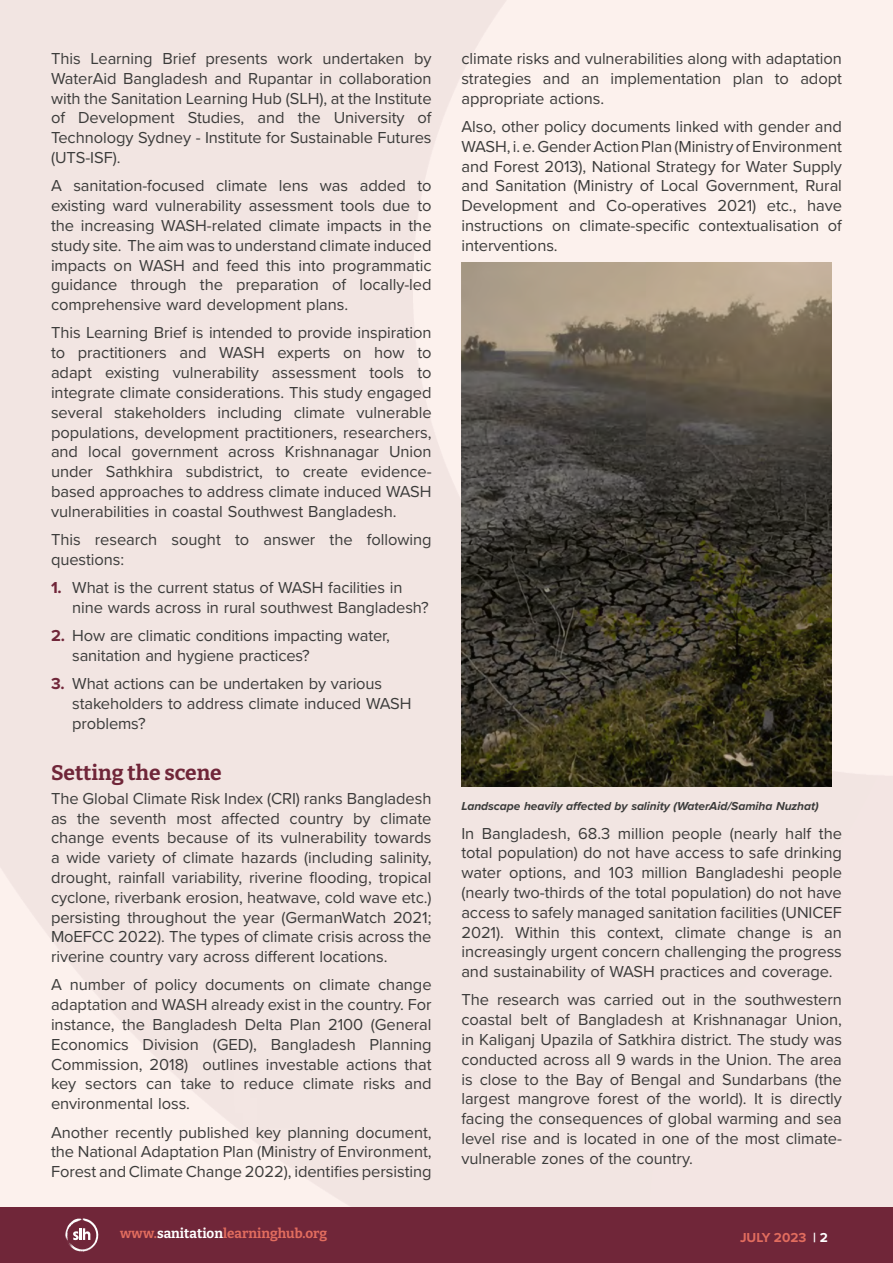
<style>
.page{position:relative;width:893px;height:1263px;background:#fff}
.page>*{position:absolute;margin:0;border:0;box-sizing:border-box;transform-origin:0 0}
.Body_Header_PLUS{font:700 21px "Bitter";color:#702639}
.Intro{font:16.5px/19.8px "Proxima Nova";letter-spacing:-.005em;color:#3c3c3b;text-align:justify}
.t1{font:700 13.5px "Bitter";color:#e16c5e}
.t2{font:700 13.5px "Proxima Nova";color:#e16c5e}
.Photo_caption{font:italic 700 12px "Proxima Nova";letter-spacing:-.005em;color:#3c3c3b}
.s1{font-weight:700;color:#702639}
.s2{color:#fff}
</style>
<div class="page">
<div style="left:0;top:0;width:893px;height:1212px;background:#f2e5e2"></div>
<img style="left:461px;top:263px;width:370px;height:524px">
<div style="left:0;top:1208px;width:893px;height:55px;background:#702639"></div>
<svg style="left:65px;top:1218px;width:33px;height:33px"></svg>
<p class="Intro" style="left:51px;top:48px;width:382px">This Learning Brief presents work undertaken by WaterAid Bangladesh and Rupantar in collaboration with the Sanitation Learning Hub (SLH), at the Institute of Development Studies, and the University of Technology Sydney - Institute for Sustainable Futures (UTS-ISF).</p>
<p class="Intro" style="left:51px;top:175px;width:382px">A sanitation-focused climate lens was added to existing ward vulnerability assessment tools due to the increasing WASH-related climate impacts in the study site. The aim was to understand climate induced impacts on WASH and feed this into programmatic guidance through the preparation of locally-led comprehensive ward development plans.</p>
<p class="Intro" style="left:51px;top:322px;width:382px">This Learning Brief is intended to provide inspiration to practitioners and WASH experts on how to adapt existing vulnerability assessment tools to integrate climate considerations. This study engaged several stakeholders including climate vulnerable populations, development practitioners, researchers, and local government across Krishnanagar Union under Sathkhira subdistrict, to create evidence&shy;based approaches to address climate induced WASH vulnerabilities in coastal Southwest Bangladesh.</p>
<p class="Intro" style="left:51px;top:529px;width:382px">This research sought to answer the following questions:</p>
<p class="Intro" style="left:72px;top:577px;width:358px;text-indent:-21px"><span class="s1">1.</span> What is the current status of WASH facilities in nine wards across in rural southwest Bangladesh?</p>
<p class="Intro" style="left:72px;top:625px;width:319px;text-indent:-21px"><span class="s1">2.</span> How are climatic conditions impacting water, sanitation and hygiene practices?</p>
<p class="Intro" style="left:72px;top:673px;width:341px;text-align:left;text-indent:-21px"><span class="s1">3.</span> What actions can be undertaken by various stakeholders to address climate induced WASH problems?</p>
<p class="Body_Header_PLUS" style="left:51px;top:759px;width:172px">Setting the scene</p>
<p class="Intro" style="left:51px;top:788px;width:382px">The Global Climate Risk Index (CRI) ranks Bangladesh as the seventh most affected country by climate change events because of its vulnerability towards a wide variety of climate hazards (including salinity, drought, rainfall variability, riverine flooding, tropical cyclone, riverbank erosion, heatwave, cold wave etc.) persisting throughout the year (GermanWatch 2021; MoEFCC 2022). The types of climate crisis across the riverine country vary across different locations.</p>
<p class="Intro" style="left:51px;top:974px;width:382px">A number of policy documents on climate change adaptation and WASH already exist in the country. For instance, the Bangladesh Delta Plan 2100 (General Economics Division (GED), Bangladesh Planning Commission, 2018) outlines investable actions that key sectors can take to reduce climate risks and environmental loss.</p>
<p class="Intro" style="left:51px;top:1121px;width:382px">Another recently published key planning document, the National Adaptation Plan (Ministry of Environment, Forest and Climate Change 2022), identifies persisting</p>
<p class="Intro" style="left:461px;top:48px;width:382px">climate risks and vulnerabilities along with adaptation strategies and an implementation plan to adopt appropriate actions.</p>
<p class="Intro" style="left:461px;top:116px;width:382px">Also, other policy documents linked with gender and WASH, i. e. Gender Action Plan (Ministry of Environment and Forest 2013), National Strategy for Water Supply and Sanitation (Ministry of Local Government, Rural Development and Co-operatives 2021) etc., have instructions on climate-specific contextualisation of interventions.</p>
<p class="Photo_caption" style="left:461px;top:797px;width:359px">Landscape heavily affected by salinity (WaterAid/Samiha Nuzhat)</p>
<p class="Intro" style="left:461px;top:822px;width:382px">In Bangladesh, 68.3 million people (nearly half the total population) do not have access to safe drinking water options, and 103 million Bangladeshi people (nearly two-thirds of the total population) do not have access to safely managed sanitation facilities (UNICEF 2021). Within this context, climate change is an increasingly urgent concern challenging the progress and sustainability of WASH practices and coverage.</p>
<p class="Intro" style="left:461px;top:989px;width:382px">The research was carried out in the southwestern coastal belt of Bangladesh at Krishnanagar Union, in Kaliganj Upazila of Satkhira district. The study was conducted across all 9 wards in the Union. The area is close to the Bay of Bengal and Sundarbans (the largest mangrove forest of the world). It is directly facing the consequences of global warming and sea level rise and is located in one of the most climate&shy;vulnerable zones of the country.</p>
<p class="t1" style="left:120px;top:1225px;width:209px">www.<span class="s2">sanitation</span>learninghub.org</p>
<p class="t2" style="left:740px;top:1227px;width:89px">JULY 2023 <span class="s2">| 2</span></p>
</div>
